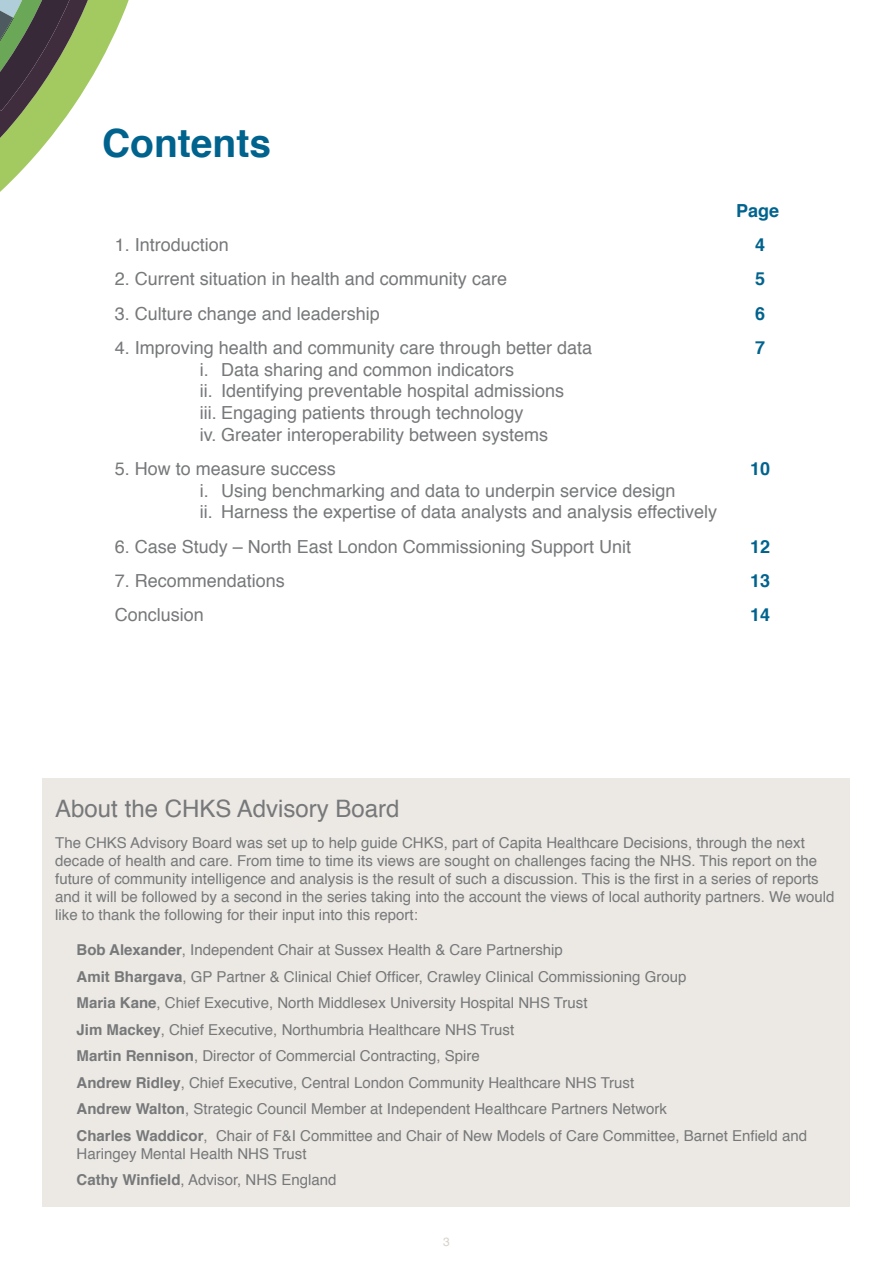
<style>
.page{position:relative;width:893px;height:1263px;background:#fff}
.page>*{position:absolute;margin:0;border:0;box-sizing:border-box;transform-origin:0 0}
.t1{font:700 39px "Helvetica";color:#00638e}
.t2{font:24px "Helvetica";color:#76787a}
.t3{font:18px/21.6px "Helvetica";color:#76787a}
.t4{font:700 18px "Helvetica";color:#00638e}
.t5{font:15px/26.5px "Helvetica";color:#76787a}
.t6{font:12px "Helvetica";color:#d7d1c9}
.s1{font-weight:700}
</style>
<div class="page">
<div style="left:43px;top:778px;width:807px;height:428px;background:#ece8e3"></div>
<svg style="left:0;top:0;width:129px;height:192px"></svg>
<h1 class="t1" style="left:102px;top:112px;width:170px">Contents</h1>
<p class="t4" style="left:736px;top:196px;width:45px">Page</p>
<p class="t3" style="left:115px;top:234px;width:116px">1. Introduction</p>
<p class="t4" style="left:755px;top:230px;width:12px">4</p>
<p class="t3" style="left:115px;top:269px;width:394px">2. Current situation in health and community care</p>
<p class="t4" style="left:755px;top:265px;width:12px">5</p>
<p class="t3" style="left:115px;top:303px;width:267px">3. Culture change and leadership</p>
<p class="t4" style="left:755px;top:299px;width:12px">6</p>
<p class="t3" style="left:115px;top:338px;width:479px">4. Improving health and community care through better data</p>
<p class="t4" style="left:755px;top:333px;width:12px">7</p>
<p class="t3" style="left:200px;top:359px;width:366px">i. Data sharing and common indicators<br>ii. Identifying preventable hospital admissions iii. Engaging patients through technology<br>iv. Greater interoperability between systems</p>
<p class="t3" style="left:115px;top:458px;width:223px">5. How to measure success</p>
<p class="t4" style="left:750px;top:454px;width:22px">10</p>
<p class="t3" style="left:200px;top:480px;width:519px">i. Using benchmarking and data to underpin service design<br>ii. Harness the expertise of data analysts and analysis effectively</p>
<p class="t3" style="left:115px;top:536px;width:518px">6. Case Study – North East London Commissioning Support Unit</p>
<p class="t4" style="left:750px;top:532px;width:22px">12</p>
<p class="t3" style="left:115px;top:570px;width:172px">7. Recommendations</p>
<p class="t4" style="left:750px;top:566px;width:22px">13</p>
<p class="t3" style="left:115px;top:605px;width:91px">Conclusion</p>
<p class="t4" style="left:750px;top:600px;width:22px">14</p>
<h2 class="t2" style="left:55px;top:790px;width:346px">About the CHKS Advisory Board</h2>
<p class="t5" style="left:55px;top:834px;width:781px;line-height:18px">The CHKS Advisory Board was set up to help guide CHKS, part of Capita Healthcare Decisions, through the next decade of health and care. From time to time its views are sought on challenges facing the NHS. This report on the future of community intelligence and analysis is the result of such a discussion. This is the first in a series of reports and it will be followed by a second in the series taking into the account the views of local authority partners. We would like to thank the following for their input into this report:</p>
<p class="t5" style="left:77px;top:937px;width:732px"><span class="s1">Bob Alexander</span>, Independent Chair at Sussex Health &amp; Care Partnership<br><span class="s1">Amit Bhargava</span>, GP Partner &amp; Clinical Chief Officer, Crawley Clinical Commissioning Group<br><span class="s1">Maria Kane</span>, Chief Executive, North Middlesex University Hospital NHS Trust<br><span class="s1">Jim Mackey</span>, Chief Executive, Northumbria Healthcare NHS Trust<br><span class="s1">Martin Rennison</span>, Director of Commercial Contracting, Spire<br><span class="s1">Andrew Ridley</span>, Chief Executive, Central London Community Healthcare NHS Trust<br><span class="s1">Andrew Walton</span>, Strategic Council Member at Independent Healthcare Partners Network<br><span class="s1">Charles Waddicor</span>, Chair of F&amp;I Committee and Chair of New Models of Care Committee, Barnet Enfield and</p>
<p class="t5" style="left:77px;top:1141px;width:261px">Haringey Mental Health NHS Trust<br><span class="s1">Cathy Winfield</span>, Advisor, NHS England</p>
<p class="t6" style="left:443px;top:1233px;width:8px">3</p>
</div>
